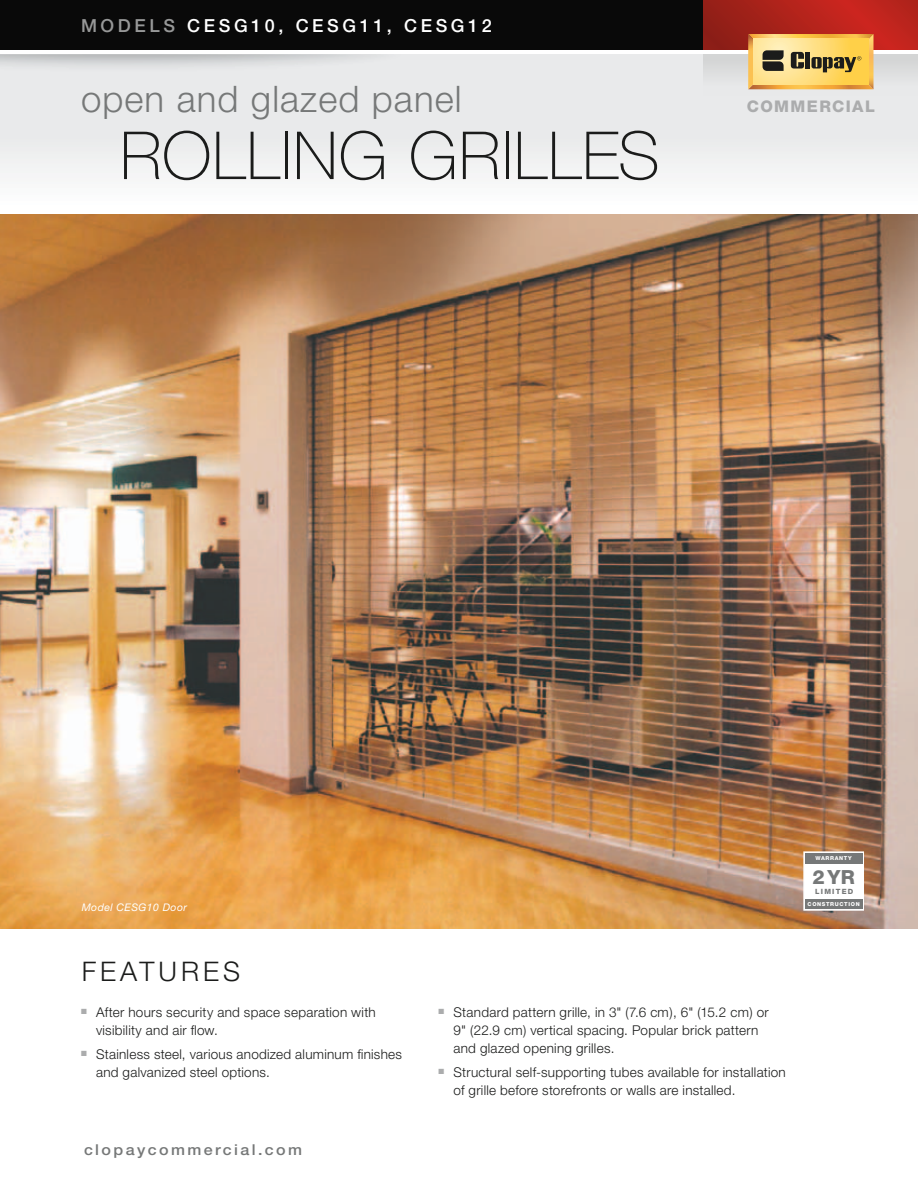
<style>
.page{position:relative;width:918px;height:1188px;background:#fff}
.page>*{position:absolute;margin:0;border:0;box-sizing:border-box;transform-origin:0 0}
.t1{font:100 66.3px "Helvetica Neue";letter-spacing:.015em;color:#1b1c1b}
.t2{font:300 36.6px "Helvetica Neue";letter-spacing:.03em;color:#767878}
.t3{font:300 27px "Helvetica Neue";letter-spacing:.15em;color:#1b1c1b}
.t4{font:800 19.5px "Helvetica Neue";color:#767878}
.t5{font:500 18px "Helvetica Neue";letter-spacing:.2em;color:#fff}
.t6{font:800 16.05px "Helvetica Neue";letter-spacing:.085em;color:#abacad}
.t7{font:500 15px "Helvetica Neue";letter-spacing:.15em;color:#767878;scale:1.07 1}
.t8{font:300 13.5px/18px "Helvetica Neue";letter-spacing:.02em;color:#1b1c1b}
.t9{font:italic 10.5px "Helvetica Neue";letter-spacing:.04em;color:#fff}
.t10{font:800 7.2px "Helvetica Neue";letter-spacing:.17em;color:#767878}
.t11{font:800 5.4px "Helvetica Neue";letter-spacing:.12em;color:#fff}
.s1{color:#979898}
</style>
<div class="page">
<div style="left:0;top:0;width:918px;height:53px;background:#090909"></div>
<svg style="left:0;top:54px;width:918px;height:161px"></svg>
<svg style="left:703px;top:54px;width:215px;height:42px;background:#e0e0e0"></svg>
<img style="left:0;top:54px;width:459px;height:53px">
<img style="left:0;top:215px;width:918px;height:713px">
<svg style="left:703px;top:0;width:215px;height:51px;background:#b0241d"></svg>
<hr style="left:0;top:51px;width:918px;height:3px;background:#fff">
<svg style="left:803px;top:851px;width:62px;height:60px"></svg>
<div style="left:805px;top:853px;width:57px;height:11px;background:#767878"></div>
<div style="left:805px;top:899px;width:57px;height:10px;background:#767878"></div>
<svg style="left:748px;top:34px;width:125px;height:55px;background:#d9b661"></svg>
<h3 class="t5" style="left:81px;top:15px;width:412px"><span class="s1">MODELS</span> CESG10, CESG11, CESG12</h3>
<h2 class="t2" style="left:81px;top:76px;width:382px">open and glazed panel</h2>
<h1 class="t1" style="left:120px;top:118px;width:541px">ROLLING GRILLES</h1>
<p class="t6" style="left:747px;top:97px;width:129px">COMMERCIAL</p>
<p class="t9" style="left:82px;top:901px;width:107px">Model CESG10 Door</p>
<h3 class="t3" style="left:82px;top:955px;width:160px">FEATURES</h3>
<p class="t11" style="left:815px;top:855px;width:38px">WARRANTY</p>
<h3 class="t4" style="left:812px;top:865px;width:44px">2 YR</h3>
<p class="t10" style="left:815px;top:887px;width:40px">LIMITED</p>
<p class="t11" style="left:808px;top:901px;width:54px">CONSTRUCTION</p>
<p class="t8" style="left:96px;top:1003px;width:281px;text-indent:-15px"><sup>■</sup> After hours security and space separation with visibility and air flow.</p>
<p class="t8" style="left:96px;top:1045px;width:308px;text-indent:-15px"><sup>■</sup> Stainless steel, various anodized aluminum finishes and galvanized steel options.</p>
<p class="t7" style="left:84px;top:1141px;width:205px">clopaycommercial.com</p>
<p class="t8" style="left:453px;top:1003px;width:317px;text-indent:-15px"><sup>■</sup> Standard pattern grille, in 3" (7.6 cm), 6" (15.2 cm) or<br>9" (22.9 cm) vertical spacing. Popular brick pattern and glazed opening grilles.</p>
<p class="t8" style="left:453px;top:1063px;width:334px;text-indent:-15px"><sup>■</sup> Structural self-supporting tubes available for installation of grille before storefronts or walls are installed.</p>
</div>
